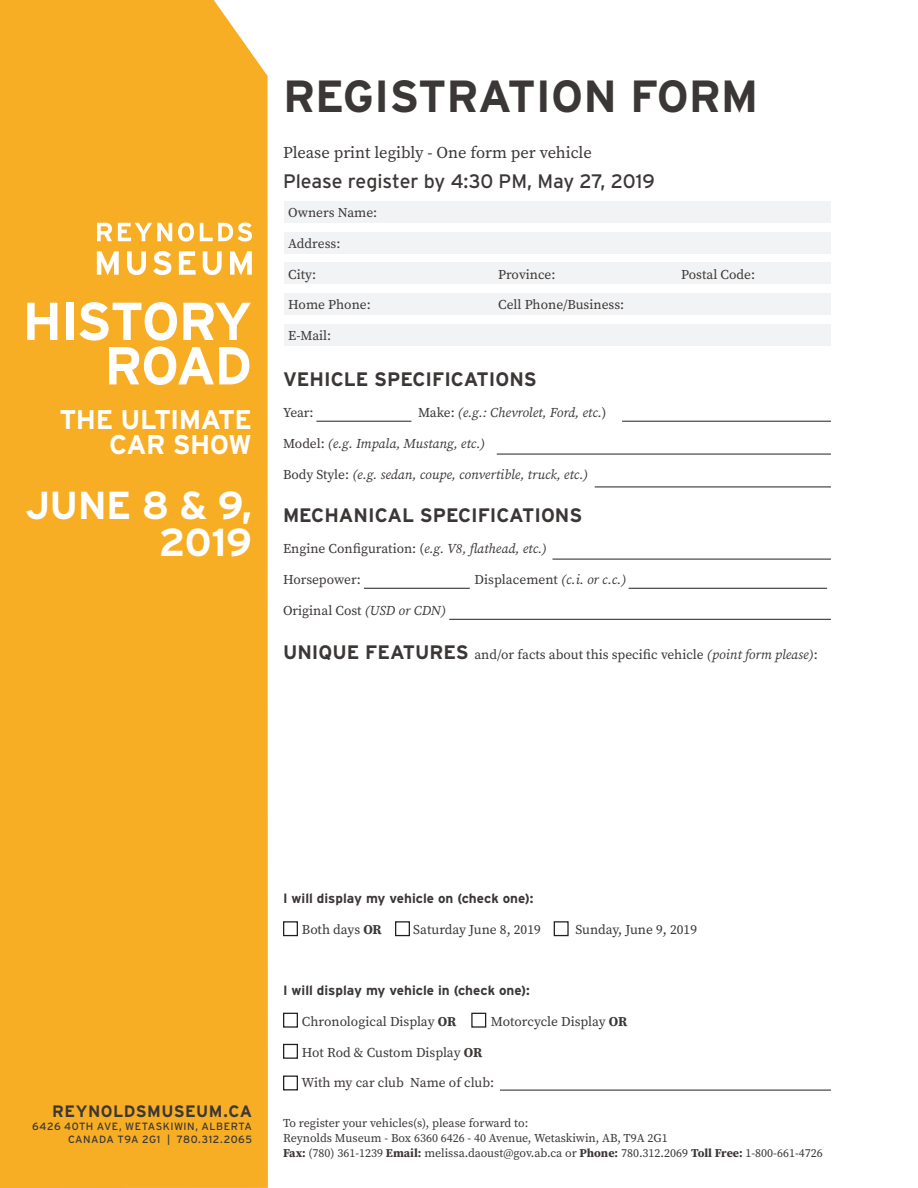
<style>
.page{position:relative;width:918px;height:1188px;background:#fff}
.page>*{position:absolute;margin:0;border:0;box-sizing:border-box;transform-origin:0 0}
.t1{font:700 53.25px/44.4px "Interstate";letter-spacing:-.03em;color:#fff;text-align:right}
.t2{font:700 45px "Interstate";color:#3b3736}
.t3{font:700 39px/37.5px "Interstate";letter-spacing:-.02em;color:#fff;text-align:right}
.t4{font:700 27px/25.5px "Interstate";letter-spacing:-.025em;color:#fff;text-align:right}
.t5{font:700 19.5px "Interstate";color:#3b3736}
.t6{font:19.5px "Interstate";color:#3b3736}
.t7{font:16.5px "Source Serif Pro";color:#3b3736}
.t8{font:700 16.5px "Interstate";letter-spacing:.03em;color:#3b3736}
.t9{font:13.5px "Source Serif Pro";color:#3b3736}
.t10{font:italic 13.5px "Source Serif Pro";color:#3b3736}
.t11{font:700 13.5px "Interstate";color:#3b3736}
.t12{font:12px "Source Serif Pro";color:#3b3736}
.t13{font:10.5px "Interstate";letter-spacing:.045em;color:#3b3736}
.s1{font-style:normal}
.s2{font-style:italic}
.s3{font-family:"Interstate";font-weight:700;font-size:19.5px}
.s4{font-weight:700}
</style>
<div class="page">
<div style="left:0;top:0;width:268px;height:1188px;background:#f7ae24"></div>
<div style="left:284px;top:201px;width:547px;height:22px;background:#f2f3f4"></div>
<div style="left:284px;top:232px;width:547px;height:22px;background:#f2f3f4"></div>
<div style="left:284px;top:263px;width:547px;height:21px;background:#f2f3f4"></div>
<div style="left:284px;top:293px;width:547px;height:22px;background:#f2f3f4"></div>
<div style="left:284px;top:324px;width:547px;height:22px;background:#f2f3f4"></div>
<svg style="left:97px;top:223px;width:15px;height:18px"></svg>
<svg style="left:118px;top:223px;width:54px;height:18px"></svg>
<svg style="left:178px;top:222px;width:16px;height:20px"></svg>
<svg style="left:200px;top:222px;width:52px;height:20px"></svg>
<svg style="left:97px;top:251px;width:22px;height:24px"></svg>
<svg style="left:127px;top:251px;width:19px;height:24px"></svg>
<svg style="left:153px;top:251px;width:18px;height:24px"></svg>
<svg style="left:179px;top:251px;width:17px;height:24px"></svg>
<svg style="left:203px;top:251px;width:19px;height:24px"></svg>
<svg style="left:230px;top:251px;width:22px;height:24px"></svg>
<hr style="left:316px;top:421px;width:95px;height:1px;background:#231f20">
<hr style="left:622px;top:421px;width:209px;height:1px;background:#231f20">
<hr style="left:497px;top:454px;width:334px;height:1px;background:#231f20">
<hr style="left:595px;top:487px;width:236px;height:1px;background:#231f20">
<hr style="left:552px;top:559px;width:279px;height:1px;background:#231f20">
<hr style="left:500px;top:1090px;width:331px;height:1px;background:#231f20">
<hr style="left:449px;top:619px;width:382px;height:1px;background:#231f20">
<hr style="left:629px;top:588px;width:198px;height:1px;background:#231f20">
<hr style="left:364px;top:588px;width:106px;height:1px;background:#231f20">
<div style="left:283px;top:921px;width:15px;height:15px;border:1px solid #231f20"></div>
<div style="left:283px;top:1013px;width:15px;height:15px;border:1px solid #231f20"></div>
<div style="left:471px;top:1013px;width:15px;height:15px;border:1px solid #231f20"></div>
<div style="left:283px;top:1044px;width:15px;height:15px;border:1px solid #231f20"></div>
<div style="left:283px;top:1076px;width:15px;height:14px;border:1px solid #231f20"></div>
<div style="left:395px;top:921px;width:15px;height:15px;border:1px solid #231f20"></div>
<div style="left:554px;top:921px;width:15px;height:15px;border:1px solid #231f20"></div>
<p class="t1" style="left:22px;top:299px;width:231px">HISTORY<br>ROAD</p>
<p class="t4" style="left:60px;top:406px;width:194px">THE ULTIMATE<br>CAR SHOW</p>
<p class="t3" style="left:25px;top:486px;width:229px">JUNE 8 &amp; 9,<br>2019</p>
<p class="t2" style="left:283px;top:71px;width:477px">REGISTRATION FORM</p>
<p class="t7" style="left:283px;top:142px;width:310px">Please print legibly - One form per vehicle</p>
<p class="t6" style="left:283px;top:171px;width:373px">Please register by 4:30 PM, May 27, 2019</p>
<p class="t9" style="left:288px;top:204px;width:91px">Owners Name:</p>
<p class="t9" style="left:288px;top:234px;width:54px">Address:</p>
<p class="t9" style="left:288px;top:265px;width:29px">City:</p>
<p class="t9" style="left:498px;top:265px;width:59px">Province:</p>
<p class="t9" style="left:681px;top:265px;width:75px">Postal Code:</p>
<p class="t9" style="left:288px;top:296px;width:84px">Home Phone:</p>
<p class="t9" style="left:498px;top:296px;width:128px">Cell Phone/Business:</p>
<p class="t9" style="left:288px;top:327px;width:45px">E-Mail:</p>
<p class="t5" style="left:283px;top:369px;width:255px">VEHICLE SPECIFICATIONS</p>
<p class="t9" style="left:283px;top:404px;width:32px">Year:</p>
<p class="t10" style="left:418px;top:405px;width:190px"><span class="s1">Make:</span> (e.g.: Chevrolet, Ford, etc.<span class="s1">)</span></p>
<p class="t10" style="left:283px;top:435px;width:203px"><span class="s1">Model:</span> (e.g. Impala, Mustang, etc.)</p>
<p class="t10" style="left:283px;top:466px;width:306px"><span class="s1">Body Style:</span> (e.g. sedan, coupe, convertible, truck, etc.)</p>
<p class="t5" style="left:283px;top:505px;width:301px">MECHANICAL SPECIFICATIONS</p>
<p class="t9" style="left:283px;top:540px;width:265px">Engine Configuration: (<span class="s2">e.g. V8, flathead, etc.)</span></p>
<p class="t9" style="left:283px;top:570px;width:79px">Horsepower:</p>
<p class="t9" style="left:283px;top:601px;width:164px">Original Cost <span class="s2">(USD or CDN)</span></p>
<p class="t9" style="left:283px;top:645px;width:536px"><span class="s3">UNIQUE FEATURES</span> and/or facts about this specific vehicle <span class="s2">(point form please)</span>:</p>
<p class="t8" style="left:52px;top:1102px;width:202px">REYNOLDSMUSEUM.CA</p>
<p class="t13" style="left:32px;top:1120px;width:221px">6426 40TH AVE, WETASKIWIN, ALBERTA</p>
<p class="t13" style="left:68px;top:1133px;width:186px">CANADA T9A 2G1 | 780.312.2065</p>
<p class="t11" style="left:283px;top:891px;width:252px">I will display my vehicle on (check one):</p>
<p class="t9" style="left:302px;top:920px;width:81px">Both days <span class="s4">OR</span></p>
<p class="t9" style="left:413px;top:920px;width:129px">Saturday June 8, 2019</p>
<p class="t9" style="left:576px;top:920px;width:123px">Sunday, June 9, 2019</p>
<p class="t11" style="left:283px;top:983px;width:248px">I will display my vehicle in (check one):</p>
<p class="t9" style="left:302px;top:1012px;width:156px">Chronological Display <span class="s4">OR</span></p>
<p class="t9" style="left:491px;top:1012px;width:138px">Motorcycle Display <span class="s4">OR</span></p>
<p class="t9" style="left:302px;top:1043px;width:182px">Hot Rod &amp; Custom Display <span class="s4">OR</span></p>
<p class="t9" style="left:301px;top:1074px;width:194px">With my car club Name of club:</p>
<p class="t12" style="left:283px;top:1115px;width:247px">To register your vehicles(s), please forward to:</p>
<p class="t12" style="left:283px;top:1130px;width:386px">Reynolds Museum - Box 6360 6426 - 40 Avenue, Wetaskiwin, AB, T9A 2G1</p>
<p class="t12" style="left:283px;top:1145px;width:541px"><span class="s4">Fax:</span> (780) 361-1239 <span class="s4">Email:</span> melissa.daoust@gov.ab.ca or <span class="s4">Phone:</span> 780.312.2069 <span class="s4">Toll Free:</span> 1-800-661-4726</p>
</div>
